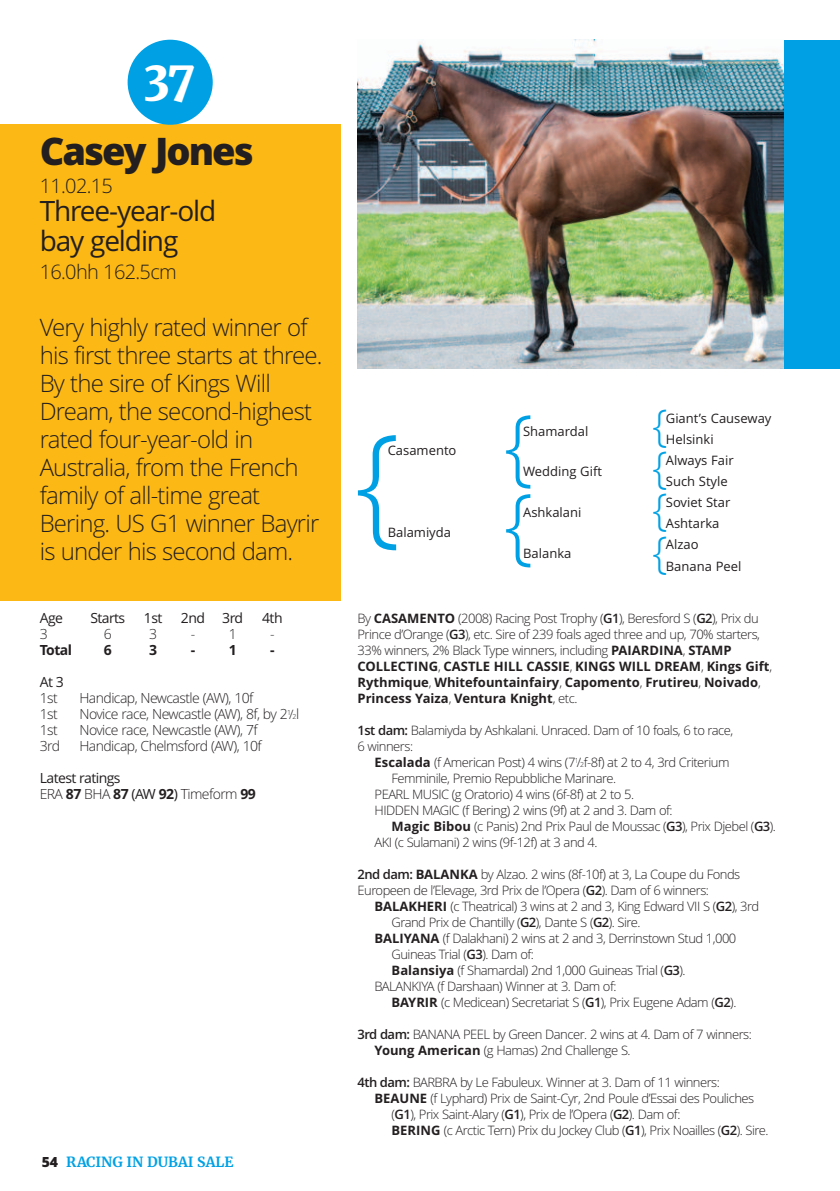
<style>
.page{position:relative;width:840px;height:1191px;background:#fff}
.page>*{position:absolute;margin:0;border:0;box-sizing:border-box;transform-origin:0 0}
.t1{font:300 132px "Open Sans";color:#00a1e4}
.t2{font:300 84px "Open Sans";color:#00a1e4}
.t3{font:900 46px "Merriweather";color:#fff}
.t4{font:300 44px/42.4px "Open Sans";color:#00a1e4;text-align:justify}
.t5{font:800 38px "Open Sans";letter-spacing:-.055em;color:#231f20}
.t6{font:28px/30px "Open Sans";letter-spacing:-.04em;color:#231f20}
.t7{font:300 24px/28px "Open Sans";letter-spacing:-.035em;color:#231f20}
.t8{font:300 20px "Open Sans";letter-spacing:-.035em;color:#231f20}
.t9{font:300 14px "Open Sans";letter-spacing:-.04em;color:#231f20}
.t10{font:14px/16px "Open Sans";letter-spacing:-.04em;color:#231f20}
.t11{font:700 14px "Merriweather";color:#00a1e4}
.t12{font:700 14px "Open Sans";letter-spacing:-.04em;color:#231f20}
.t13{font:300 13px/16px "Open Sans";letter-spacing:-.04em;color:#231f20}
.t14{font:13px/21px "Open Sans";color:#231f20}
.s1{font-size:13px}
.s2{font-size:7px}
.s3{font-weight:300}
.s4{font-weight:700}
.s5{font-family:"Open Sans";font-weight:800;color:#231f20}
.s6{font-weight:600}
</style>
<div class="page">
<div style="left:782px;top:40px;width:57px;height:329px;background:#00a1e4"></div>
<div style="left:0;top:125px;width:340px;height:476px;background:#fcb814"></div>
<div style="left:127px;top:40px;width:86px;height:85px;background:#00a1e4;border-radius:50%"></div>
<img style="left:357px;top:40px;width:425px;height:329px">
<h3 class="t3" style="left:143px;top:49px;width:53px">37</h3>
<h3 class="t5" style="left:40px;top:130px;width:215px">Casey Jones</h3>
<h3 class="t8" style="left:40px;top:175px;width:75px">11.02.15</h3>
<h3 class="t6" style="left:40px;top:197px;width:178px">Three-year-old bay gelding</h3>
<h3 class="t8" style="left:40px;top:261px;width:138px">16.0hh 162.5cm</h3>
<p class="t7" style="left:40px;top:313px;width:284px">Very highly rated winner of his first three starts at three.<br>By the sire of Kings Will<br>Dream, the second-highest rated four-year-old in<br>Australia, from the French family of all-time great<br>Bering. US G1 winner Bayrir is under his second dam.</p>
<p class="t10" style="left:40px;top:610px;width:25px">Age</p>
<p class="t10" style="left:90px;top:610px;width:36px">Starts</p>
<p class="t10" style="left:144px;top:610px;width:20px">1st</p>
<p class="t10" style="left:181px;top:610px;width:64px">2nd 3rd</p>
<p class="t10" style="left:262px;top:610px;width:22px">4th</p>
<p class="t9" style="left:40px;top:626px;width:9px">3</p>
<p class="t9" style="left:104px;top:626px;width:9px">6</p>
<p class="t9" style="left:149px;top:626px;width:9px">3</p>
<p class="t9" style="left:191px;top:626px;width:47px">- 1</p>
<p class="t9" style="left:270px;top:626px;width:6px">-</p>
<p class="t12" style="left:40px;top:642px;width:34px">Total</p>
<p class="t12" style="left:104px;top:642px;width:9px">6</p>
<p class="t12" style="left:149px;top:642px;width:9px">3</p>
<p class="t12" style="left:191px;top:642px;width:47px">- 1</p>
<p class="t12" style="left:270px;top:642px;width:6px">-</p>
<p class="t10" style="left:40px;top:674px;width:26px">At 3</p>
<p class="t9" style="left:40px;top:690px;width:20px">1st</p>
<p class="t9" style="left:79px;top:690px;width:175px">Handicap, Newcastle (AW), 10f</p>
<p class="t9" style="left:40px;top:706px;width:20px">1st</p>
<p class="t9" style="left:79px;top:706px;width:221px">Novice race, Newcastle (AW), 8f, by 2<sup>1</sup><span class="s1">/</span><span class="s2">2</span>l</p>
<p class="t9" style="left:40px;top:722px;width:20px">1st</p>
<p class="t9" style="left:79px;top:722px;width:179px">Novice race, Newcastle (AW), 7f</p>
<p class="t9" style="left:40px;top:738px;width:22px">3rd</p>
<p class="t9" style="left:79px;top:738px;width:184px">Handicap, Chelmsford (AW), 10f</p>
<p class="t10" style="left:40px;top:770px;width:218px">Latest ratings<br><span class="s3">ERA</span> <span class="s4">87</span> <span class="s3">BHA</span> <span class="s4">87</span> (AW <span class="s4">92</span>) <span class="s3">Timeform</span> <span class="s4">99</span></p>
<p class="t11" style="left:42px;top:1153px;width:193px"><span class="s5">54</span> RACING IN DUBAI SALE</p>
<h1 class="t1" style="left:354px;top:407px;width:181px">{ <sup>{</sup></h1>
<p class="t14" style="left:523px;top:420px;width:67px">Shamardal</p>
<p class="t14" style="left:523px;top:461px;width:80px">Wedding Gift</p>
<p class="t14" style="left:523px;top:502px;width:60px">Ashkalani</p>
<p class="t14" style="left:523px;top:543px;width:50px">Balanka</p>
<p class="t14" style="left:387px;top:440px;width:70px">Casamento</p>
<h2 class="t2" style="left:503px;top:476px;width:31px">{</h2>
<p class="t14" style="left:387px;top:522px;width:65px">Balamiyda</p>
<h3 class="t4" style="left:651px;top:404px;width:17px">{ { { {</h3>
<p class="t14" style="left:665px;top:408px;width:107px">Giant’s Causeway<br>Helsinki<br>Always Fair<br>Such Style<br>Soviet Star<br>Ashtarka<br>Alzao<br>Banana Peel</p>
<p class="t13" style="left:357px;top:611px;width:416px">By <span class="s4">CASAMENTO</span> (2008) Racing Post Trophy (<span class="s6">G1</span>), Beresford S (<span class="s6">G2</span>), Prix du Prince d’Orange (<span class="s6">G3</span>), etc. Sire of 239 foals aged three and up, 70% starters, 33% winners, 2% Black Type winners, including <span class="s4">PAIARDINA</span>, <span class="s4">STAMP COLLECTING</span>, <span class="s4">CASTLE HILL CASSIE</span>, <span class="s4">KINGS WILL DREAM</span>, <span class="s4">Kings Gift</span>, <span class="s4">Rythmique</span>, <span class="s4">Whitefountainfairy</span>, <span class="s4">Capomento</span>, <span class="s4">Frutireu</span>, <span class="s4">Noivado</span>, <span class="s4">Princess Yaiza</span>, <span class="s4">Ventura Knight</span>, etc.</p>
<p class="t13" style="left:357px;top:723px;width:377px"><span class="s6">1st dam:</span> Balamiyda by Ashkalani. Unraced. Dam of 10 foals, 6 to race,<br>6 winners:</p>
<p class="t13" style="left:374px;top:755px;width:356px"><span class="s4">Escalada</span> (f American Post) 4 wins (7<sup>1</sup>/<span class="s2">2</span>f-8f) at 2 to 4, 3rd Criterium</p>
<p class="t13" style="left:391px;top:771px;width:226px">Femminile, Premio Repubbliche Marinare.</p>
<p class="t13" style="left:374px;top:787px;width:261px">PEARL MUSIC (g Oratorio) 4 wins (6f-8f) at 2 to 5.</p>
<p class="t13" style="left:374px;top:803px;width:299px">HIDDEN MAGIC (f Bering) 2 wins (9f) at 2 and 3. Dam of:</p>
<p class="t13" style="left:391px;top:819px;width:385px"><span class="s4">Magic Bibou</span> (c Panis) 2nd Prix Paul de Moussac (<span class="s6">G3</span>), Prix Djebel (<span class="s6">G3</span>).</p>
<p class="t13" style="left:374px;top:835px;width:224px">AKI (c Sulamani) 2 wins (9f-12f) at 3 and 4.</p>
<p class="t13" style="left:357px;top:867px;width:384px"><span class="s6">2nd dam:</span> <span class="s4">BALANKA</span> by Alzao. 2 wins (8f-10f) at 3, La Coupe du Fonds<br>Europeen de l’Elevage, 3rd Prix de l’Opera (<span class="s6">G2</span>). Dam of 6 winners:</p>
<p class="t13" style="left:374px;top:899px;width:386px"><span class="s4">BALAKHERI</span> (c Theatrical) 3 wins at 2 and 3, King Edward VII S (<span class="s6">G2</span>), 3rd</p>
<p class="t13" style="left:391px;top:915px;width:250px">Grand Prix de Chantilly (<span class="s6">G2</span>), Dante S (<span class="s6">G2</span>). Sire.</p>
<p class="t13" style="left:374px;top:931px;width:363px"><span class="s4">BALIYANA</span> (f Dalakhani) 2 wins at 2 and 3, Derrinstown Stud 1,000</p>
<p class="t13" style="left:391px;top:947px;width:144px">Guineas Trial (<span class="s6">G3</span>). Dam of:</p>
<p class="t13" style="left:391px;top:963px;width:295px"><span class="s4">Balansiya</span> (f Shamardal) 2nd 1,000 Guineas Trial (<span class="s6">G3</span>).</p>
<p class="t13" style="left:374px;top:979px;width:243px">BALANKIYA (f Darshaan) Winner at 3. Dam of:</p>
<p class="t13" style="left:391px;top:995px;width:346px"><span class="s4">BAYRIR</span> (c Medicean) Secretariat S (<span class="s6">G1</span>), Prix Eugene Adam (<span class="s6">G2</span>).</p>
<p class="t13" style="left:374px;top:1027px;width:378px;text-indent:-17px"><span class="s6">3rd dam:</span> BANANA PEEL by Green Dancer. 2 wins at 4. Dam of 7 winners:<br><span class="s4">Young American</span> (g Hamas) 2nd Challenge S.</p>
<p class="t13" style="left:357px;top:1075px;width:364px"><span class="s6">4th dam:</span> BARBRA by Le Fabuleux. Winner at 3. Dam of 11 winners:</p>
<p class="t13" style="left:374px;top:1091px;width:381px"><span class="s4">BEAUNE</span> (f Lyphard) Prix de Saint-Cyr, 2nd Poule d’Essai des Pouliches</p>
<p class="t13" style="left:391px;top:1107px;width:290px">(<span class="s6">G1</span>), Prix Saint-Alary (<span class="s6">G1</span>), Prix de l’Opera (<span class="s6">G2</span>). Dam of:</p>
<p class="t13" style="left:391px;top:1123px;width:378px"><span class="s4">BERING</span> (c Arctic Tern) Prix du Jockey Club (<span class="s6">G1</span>), Prix Noailles (<span class="s6">G2</span>). Sire.</p>
</div>
